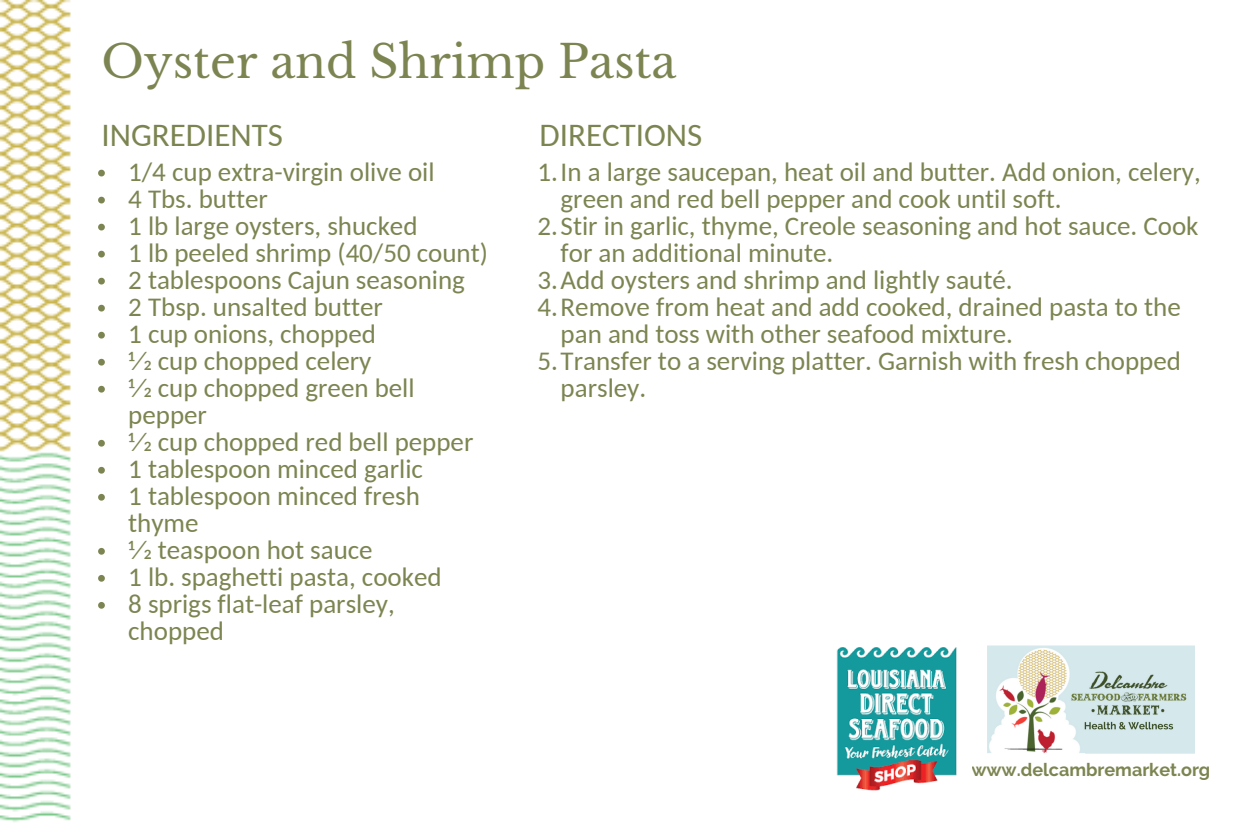
<style>
.page{position:relative;width:1242px;height:824px;background:#fff}
.page>*{position:absolute;margin:0;border:0;box-sizing:border-box;transform-origin:0 0}
.t1{font:45px "Libre Baskerville";color:#7c8551}
.t2{font:33px "Carlito";color:#7c8551}
.t3{font:27px/27px "Carlito";color:#7c8551}
.t4{font:700 18px "Raleway";color:#7c8551}
</style>
<div class="page">
<img style="left:0;top:0;width:71px;height:822px">
<img style="left:987px;top:645px;width:207px;height:108px">
<img style="left:836px;top:647px;width:121px;height:144px">
<svg style="left:98px;top:170px;width:7px;height:6px"></svg>
<svg style="left:98px;top:197px;width:7px;height:6px"></svg>
<svg style="left:98px;top:224px;width:7px;height:6px"></svg>
<svg style="left:98px;top:251px;width:7px;height:6px"></svg>
<svg style="left:98px;top:278px;width:7px;height:6px"></svg>
<svg style="left:98px;top:305px;width:7px;height:6px"></svg>
<svg style="left:98px;top:332px;width:7px;height:6px"></svg>
<svg style="left:98px;top:359px;width:7px;height:6px"></svg>
<svg style="left:98px;top:386px;width:7px;height:6px"></svg>
<svg style="left:98px;top:440px;width:7px;height:6px"></svg>
<svg style="left:98px;top:467px;width:7px;height:6px"></svg>
<svg style="left:98px;top:494px;width:7px;height:6px"></svg>
<svg style="left:98px;top:548px;width:7px;height:6px"></svg>
<svg style="left:98px;top:575px;width:7px;height:6px"></svg>
<svg style="left:98px;top:602px;width:7px;height:6px"></svg>
<p class="t1" style="left:101px;top:35px;width:576px">Oyster and Shrimp Pasta</p>
<p class="t2" style="left:101px;top:121px;width:183px">INGREDIENTS</p>
<p class="t2" style="left:540px;top:121px;width:164px">DIRECTIONS</p>
<p class="t3" style="left:128px;top:161px;width:308px">1/4 cup extra-virgin olive oil</p>
<p class="t3" style="left:128px;top:188px;width:141px">4 Tbs. butter</p>
<p class="t3" style="left:128px;top:215px;width:291px">1 lb large oysters, shucked</p>
<p class="t3" style="left:128px;top:242px;width:361px">1 lb peeled shrimp (40/50 count)</p>
<p class="t3" style="left:128px;top:269px;width:338px">2 tablespoons Cajun seasoning</p>
<p class="t3" style="left:128px;top:296px;width:256px">2 Tbsp. unsalted butter</p>
<p class="t3" style="left:128px;top:323px;width:249px">1 cup onions, chopped</p>
<p class="t3" style="left:128px;top:350px;width:245px">1⁄2 cup chopped celery</p>
<p class="t3" style="left:128px;top:377px;width:288px">1⁄2 cup chopped green bell pepper</p>
<p class="t3" style="left:128px;top:431px;width:347px">1⁄2 cup chopped red bell pepper</p>
<p class="t3" style="left:128px;top:458px;width:296px">1 tablespoon minced garlic</p>
<p class="t3" style="left:128px;top:485px;width:293px">1 tablespoon minced fresh thyme</p>
<p class="t3" style="left:128px;top:539px;width:246px">1⁄2 teaspoon hot sauce</p>
<p class="t3" style="left:128px;top:566px;width:315px">1 lb. spaghetti pasta, cooked</p>
<p class="t3" style="left:128px;top:593px;width:268px">8 sprigs flat-leaf parsley, chopped</p>
<p class="t3" style="left:561px;top:161px;width:642px;text-indent:-23px">1.In a large saucepan, heat oil and butter. Add onion, celery, green and red bell pepper and cook until soft.</p>
<p class="t3" style="left:561px;top:215px;width:639px;text-indent:-23px">2.Stir in garlic, thyme, Creole seasoning and hot sauce. Cook for an additional minute.</p>
<p class="t3" style="left:537px;top:269px;width:477px">3.Add oysters and shrimp and lightly sauté.</p>
<p class="t3" style="left:561px;top:296px;width:622px;text-indent:-23px">4.Remove from heat and add cooked, drained pasta to the pan and toss with other seafood mixture.</p>
<p class="t3" style="left:561px;top:350px;width:622px;text-indent:-23px">5.Transfer to a serving platter. Garnish with fresh chopped parsley.</p>
<p class="t4" style="left:971px;top:759px;width:240px">www.delcambremarket.org</p>
</div>
